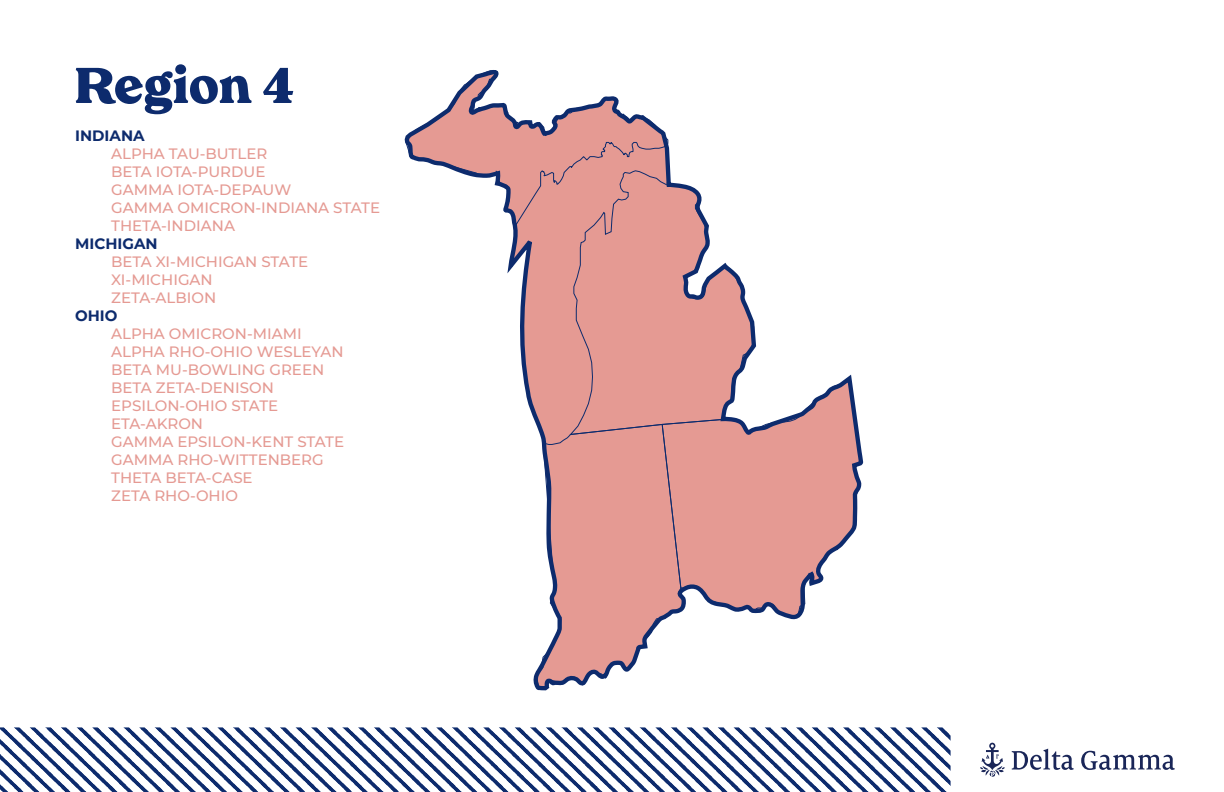
<style>
.page{position:relative;width:1224px;height:792px;background:#fff}
.page>*{position:absolute;margin:0;border:0;box-sizing:border-box;transform-origin:0 0}
.t1{font:900 50.2px "Tropiline";color:#0d2b6d}
.t2{font:500 15px/18px "Montserrat";color:#e59a93}
.t3{font:700 15px "Montserrat";color:#0d2b6d}
</style>
<div class="page">
<svg style="left:404px;top:138px;width:460px;height:553px"></svg>
<svg style="left:536px;top:424px;width:149px;height:265px"></svg>
<svg style="left:569px;top:170px;width:185px;height:265px"></svg>
<svg style="left:405px;top:70px;width:263px;height:156px"></svg>
<svg style="left:662px;top:378px;width:199px;height:239px"></svg>
<svg style="left:1012px;top:749px;width:62px;height:21px"></svg>
<svg style="left:1081px;top:751px;width:94px;height:19px"></svg>
<svg style="left:980px;top:743px;width:25px;height:34px"></svg>
<img style="left:0;top:727px;width:950px;height:65px">
<h1 class="t1" style="left:75px;top:56px;width:221px">Region 4</h1>
<p class="t3" style="left:75px;top:125px;width:71px">INDIANA</p>
<p class="t2" style="left:111px;top:144px;width:270px">ALPHA TAU-BUTLER<br>BETA IOTA-PURDUE<br>GAMMA IOTA-DEPAUW<br>GAMMA OMICRON-INDIANA STATE<br>THETA-INDIANA</p>
<p class="t3" style="left:75px;top:233px;width:84px">MICHIGAN</p>
<p class="t2" style="left:111px;top:252px;width:199px">BETA XI-MICHIGAN STATE<br>XI-MICHIGAN<br>ZETA-ALBION</p>
<p class="t3" style="left:75px;top:305px;width:44px">OHIO</p>
<p class="t2" style="left:111px;top:324px;width:234px">ALPHA OMICRON-MIAMI<br>ALPHA RHO-OHIO WESLEYAN<br>BETA MU-BOWLING GREEN<br>BETA ZETA-DENISON<br>EPSILON-OHIO STATE<br>ETA-AKRON<br>GAMMA EPSILON-KENT STATE<br>GAMMA RHO-WITTENBERG<br>THETA BETA-CASE<br>ZETA RHO-OHIO</p>
</div>
